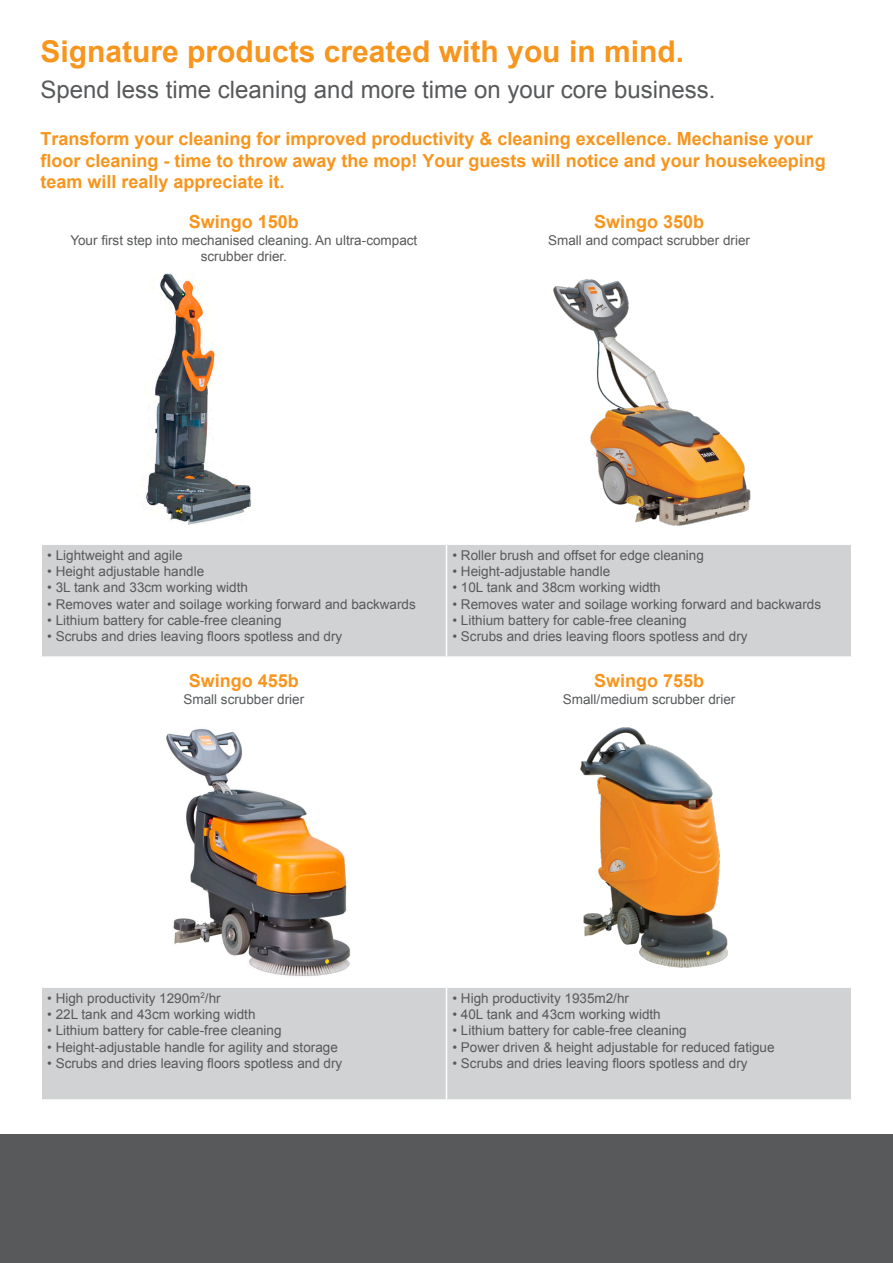
<style>
.page{position:relative;width:893px;height:1263px;background:#fff}
.page>*{position:absolute;margin:0;border:0;box-sizing:border-box;transform-origin:0 0}
.t1{font:700 30px "Arial";color:#f7951d}
.t2{font:24px "Arial";color:#57595b}
.t3{font:700 18px/21.6px "Arial";color:#f7951d}
.t4{font:13.5px/16.2px "Arial";color:#57595b;text-align:center}
</style>
<div class="page">
<div style="left:0;top:1134px;width:893px;height:129px;background:#57595b"></div>
<div style="left:42px;top:545px;width:809px;height:111px;background:#d1d2d4"></div>
<hr style="left:446px;top:545px;width:1px;height:111px;background:#fff">
<img style="left:146px;top:274px;width:105px;height:251px">
<img style="left:553px;top:279px;width:198px;height:247px">
<div style="left:42px;top:988px;width:809px;height:111px;background:#d1d2d4"></div>
<hr style="left:446px;top:988px;width:1px;height:111px;background:#fff">
<img style="left:166px;top:729px;width:185px;height:247px">
<img style="left:580px;top:727px;width:148px;height:241px">
<h1 class="t1" style="left:40px;top:32px;width:645px">Signature products created with you in mind.</h1>
<h2 class="t2" style="left:40px;top:74px;width:676px">Spend less time cleaning and more time on your core business.</h2>
<h3 class="t3" style="left:40px;top:129px;width:787px">Transform your cleaning for improved productivity &amp; cleaning excellence. Mechanise your floor cleaning - time to throw away the mop! Your guests will notice and your housekeeping team will really appreciate it.</h3>
<h3 class="t3" style="left:189px;top:212px;width:112px">Swingo 150b</h3>
<p class="t4" style="left:70px;top:232px;width:348px">Your first step into mechanised cleaning. An ultra-compact scrubber drier.</p>
<h3 class="t3" style="left:594px;top:212px;width:112px">Swingo 350b</h3>
<p class="t4" style="left:548px;top:232px;width:203px">Small and compact scrubber drier</p>
<p class="t4" style="left:47px;top:547px;width:137px">• Lightweight and agile</p>
<p class="t4" style="left:47px;top:563px;width:159px">• Height adjustable handle</p>
<p class="t4" style="left:47px;top:580px;width:202px">• 3L tank and 33cm working width</p>
<p class="t4" style="left:47px;top:596px;width:370px">• Removes water and soilage working forward and backwards</p>
<p class="t4" style="left:47px;top:612px;width:236px">• Lithium battery for cable-free cleaning</p>
<p class="t4" style="left:47px;top:628px;width:297px">• Scrubs and dries leaving floors spotless and dry</p>
<h3 class="t3" style="left:189px;top:671px;width:112px">Swingo 455b</h3>
<p class="t4" style="left:183px;top:691px;width:122px">Small scrubber drier</p>
<p class="t4" style="left:452px;top:547px;width:253px">• Roller brush and offset for edge cleaning</p>
<p class="t4" style="left:452px;top:563px;width:159px">• Height-adjustable handle</p>
<p class="t4" style="left:452px;top:580px;width:210px">• 10L tank and 38cm working width</p>
<p class="t4" style="left:452px;top:596px;width:370px">• Removes water and soilage working forward and backwards</p>
<p class="t4" style="left:452px;top:612px;width:236px">• Lithium battery for cable-free cleaning</p>
<p class="t4" style="left:452px;top:628px;width:297px">• Scrubs and dries leaving floors spotless and dry</p>
<h3 class="t3" style="left:594px;top:671px;width:112px">Swingo 755b</h3>
<p class="t4" style="left:563px;top:691px;width:174px">Small/medium scrubber drier</p>
<p class="t4" style="left:47px;top:990px;width:175px">• High productivity 1290m<sup>2</sup>/hr</p>
<p class="t4" style="left:47px;top:1006px;width:210px">• 22L tank and 43cm working width</p>
<p class="t4" style="left:47px;top:1023px;width:236px">• Lithium battery for cable-free cleaning</p>
<p class="t4" style="left:47px;top:1039px;width:292px">• Height-adjustable handle for agility and storage</p>
<p class="t4" style="left:47px;top:1055px;width:297px">• Scrubs and dries leaving floors spotless and dry</p>
<p class="t4" style="left:452px;top:990px;width:178px">• High productivity 1935m2/hr</p>
<p class="t4" style="left:452px;top:1006px;width:210px">• 40L tank and 43cm working width</p>
<p class="t4" style="left:452px;top:1023px;width:236px">• Lithium battery for cable-free cleaning</p>
<p class="t4" style="left:452px;top:1039px;width:324px">• Power driven &amp; height adjustable for reduced fatigue</p>
<p class="t4" style="left:452px;top:1055px;width:297px">• Scrubs and dries leaving floors spotless and dry</p>
</div>
